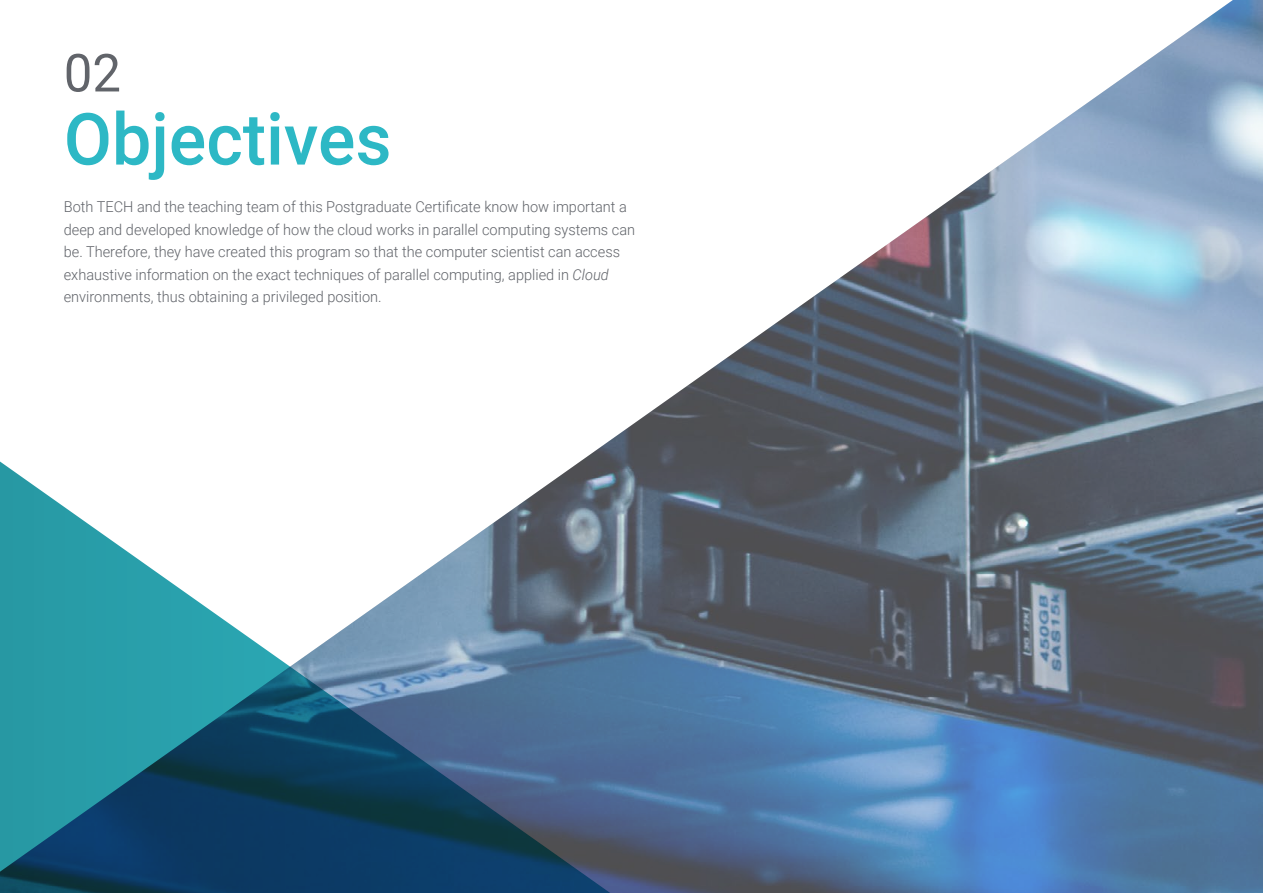
<style>
.page{position:relative;width:1263px;height:893px;background:#fff}
.page>*{position:absolute;margin:0;border:0;box-sizing:border-box;transform-origin:0 0}
.t1{font:500 72px "Roboto";color:#2db8c5}
.t2{font:52.5px "Roboto";color:#61646a}
.t3{font:300 15px/22.5px "Roboto";color:#61646a}
.s1{font-style:italic}
</style>
<div class="page">
<img style="left:602px;top:0;width:661px;height:893px">
<svg style="left:0;top:446px;width:640px;height:447px"></svg>
<h2 class="t2" style="left:64px;top:36px;width:59px">02</h2>
<h1 class="t1" style="left:64px;top:89px;width:329px">Objectives</h1>
<p class="t3" style="left:64px;top:195px;width:573px">Both TECH and the teaching team of this Postgraduate Certificate know how important a deep and developed knowledge of how the cloud works in parallel computing systems can be. Therefore, they have created this program so that the computer scientist can access exhaustive information on the exact techniques of parallel computing, applied in <span class="s1">Cloud </span>environments, thus obtaining a privileged position.</p>
</div>
